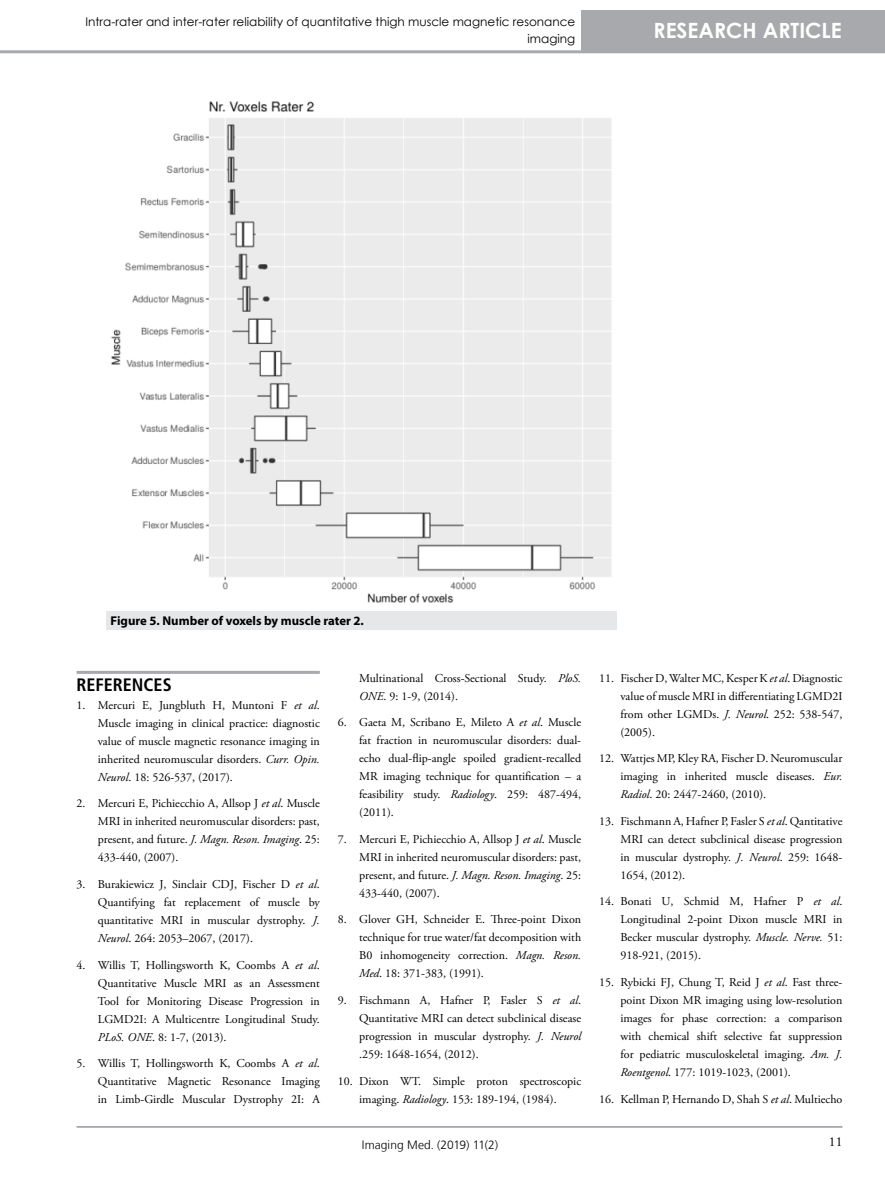
<style>
.page{position:relative;width:885px;height:1191px;background:#fff}
.page>*{position:absolute;margin:0;border:0;box-sizing:border-box;transform-origin:0 0}
.t1{font:700 21px "Century Gothic";color:#fff}
.t2{font:700 condensed 18px "Frutiger LT Std";color:#000}
.t3{font:13.5px "Adobe Garamond Pro";color:#000}
.t4{font:700 12.75px "Myriad Pro";color:#000}
.t5{font:12px/18px "Adobe Garamond Pro";color:#000;text-align:justify}
.t6{font:12px/17.2px "Century Gothic";color:#000;text-align:right}
.t7{font:300 12px "Frutiger LT";letter-spacing:.005em;color:#000}
.s1{font-style:italic}
</style>
<div class="page">
<hr style="left:77px;top:1126px;width:765px;height:1px;background:#a7a9ac">
<img style="left:111px;top:101px;width:500px;height:502px">
<div style="left:106px;top:611px;width:511px;height:18px;background:#e6e7e8"></div>
<hr style="left:77px;top:671px;width:243px;height:3px;background:#a7a9ac">
<hr style="left:0;top:50px;width:884px;height:3px;background:#a7a9ac">
<div style="left:581px;top:10px;width:303px;height:42px;background:#a7a9ac"></div>
<p class="t6" style="left:85px;top:12px;width:491px">Intra-rater and inter-rater reliability of quantitative thigh muscle magnetic resonance imaging</p>
<h1 class="t1" style="left:653px;top:14px;width:190px">RESEARCH ARTICLE</h1>
<p class="t4" style="left:111px;top:613px;width:255px">Figure 5. Number of voxels by muscle rater 2.</p>
<h2 class="t2" style="left:77px;top:674px;width:97px">REFERENCES</h2>
<p class="t5" style="left:98px;top:696px;width:223px;text-indent:-21px">1. Mercuri E, Jungbluth H, Muntoni F <span class="s1">et al</span>.<br>Muscle imaging in clinical practice: diagnostic value of muscle magnetic resonance imaging in inherited neuromuscular disorders. <span class="s1">Curr. Opin.<br>Neurol</span>. 18: 526-537, (2017).</p>
<p class="t5" style="left:98px;top:795px;width:223px;text-indent:-21px">2. Mercuri E, Pichiecchio A, Allsop J <span class="s1">et al</span>. Muscle MRI in inherited neuromuscular disorders: past, present, and future. <span class="s1">J. Magn. Reson. Imaging</span>. 25:<br>433-440, (2007).</p>
<p class="t5" style="left:98px;top:875px;width:223px;text-indent:-21px">3. Burakiewicz J, Sinclair CDJ, Fischer D <span class="s1">et al</span>.<br>Quantifying fat replacement of muscle by quantitative MRI in muscular dystrophy. <span class="s1">J.<br>Neurol</span>. 264: 2053–2067, (2017).</p>
<p class="t5" style="left:98px;top:956px;width:223px;text-indent:-21px">4. Willis T, Hollingsworth K, Coombs A <span class="s1">et al</span>.<br>Quantitative Muscle MRI as an Assessment Tool for Monitoring Disease Progression in LGMD2I: A Multicentre Longitudinal Study.<br><span class="s1">PLoS. ONE</span>. 8: 1-7, (2013).</p>
<p class="t5" style="left:98px;top:1054px;width:223px;text-indent:-21px">5. Willis T, Hollingsworth K, Coombs A <span class="s1">et al</span>.<br>Quantitative Magnetic Resonance Imaging in Limb-Girdle Muscular Dystrophy 2I: A</p>
<p class="t5" style="left:359px;top:669px;width:223px">Multinational Cross-Sectional Study. <span class="s1">PloS.<br>ONE</span>. 9: 1-9, (2014).</p>
<p class="t5" style="left:359px;top:714px;width:223px;text-indent:-21px">6. Gaeta M, Scribano E, Mileto A <span class="s1">et al</span>. Muscle fat fraction in neuromuscular disorders: dual&shy;echo dual-flip-angle spoiled gradient-recalled MR imaging technique for quantification – a feasibility study. <span class="s1">Radiology</span>. 259: 487-494, (2011).</p>
<p class="t5" style="left:359px;top:830px;width:223px;text-indent:-21px">7. Mercuri E, Pichiecchio A, Allsop J <span class="s1">et al</span>. Muscle MRI in inherited neuromuscular disorders: past, present, and future. <span class="s1">J. Magn. Reson. Imaging</span>. 25:<br>433-440, (2007).</p>
<p class="t5" style="left:359px;top:911px;width:223px;text-indent:-21px">8. Glover GH, Schneider E. Three-point Dixon technique for true water/fat decomposition with B0 inhomogeneity correction. <span class="s1">Magn. Reson.<br>Med</span>. 18: 371-383, (1991).</p>
<p class="t5" style="left:359px;top:991px;width:223px;text-indent:-21px">9. Fischmann A, Hafner P, Fasler S <span class="s1">et al</span>.<br>Quantitative MRI can detect subclinical disease progression in muscular dystrophy. <span class="s1">J. Neurol </span>.259: 1648-1654, (2012).</p>
<p class="t5" style="left:338px;top:1072px;width:245px;text-align:center">10. Dixon WT. Simple proton spectroscopic imaging. <span class="s1">Radiology</span>. 153: 189-194, (1984).</p>
<p class="t5" style="left:620px;top:669px;width:223px;text-indent:-21px">11. Fischer D, Walter MC, Kesper K <span class="s1">et al</span>. Diagnostic value of muscle MRI in differentiating LGMD2I from other LGMDs. <span class="s1">J. Neurol</span>. 252: 538-547, (2005).</p>
<p class="t5" style="left:620px;top:750px;width:223px;text-indent:-21px">12. Wattjes MP, Kley RA, Fischer D. Neuromuscular imaging in inherited muscle diseases. <span class="s1">Eur.<br>Radiol</span>. 20: 2447-2460, (2010).</p>
<p class="t5" style="left:620px;top:812px;width:223px;text-indent:-21px">13. Fischmann A, Hafner P, Fasler S <span class="s1">et al</span>. Qantitative MRI can detect subclinical disease progression in muscular dystrophy. <span class="s1">J. Neurol</span>. 259: 1648- 1654, (2012).</p>
<p class="t5" style="left:620px;top:893px;width:223px;text-indent:-21px">14. Bonati U, Schmid M, Hafner P <span class="s1">et al</span>.<br>Longitudinal 2-point Dixon muscle MRI in Becker muscular dystrophy. <span class="s1">Muscle. Nerve.</span> 51:<br>918-921, (2015).</p>
<p class="t5" style="left:620px;top:973px;width:223px;text-indent:-21px">15. Rybicki FJ, Chung T, Reid J <span class="s1">et al</span>. Fast three&shy;point Dixon MR imaging using low-resolution images for phase correction: a comparison with chemical shift selective fat suppression for pediatric musculoskeletal imaging. <span class="s1">Am. J.<br>Roentgenol</span>. 177: 1019-1023, (2001).</p>
<p class="t5" style="left:599px;top:1090px;width:245px">16. Kellman P, Hernando D, Shah S <span class="s1">et al</span>. Multiecho</p>
<p class="t7" style="left:362px;top:1138px;width:138px">Imaging Med. (2019) 11(2)</p>
<p class="t3" style="left:828px;top:1133px;width:15px">11</p>
</div>
